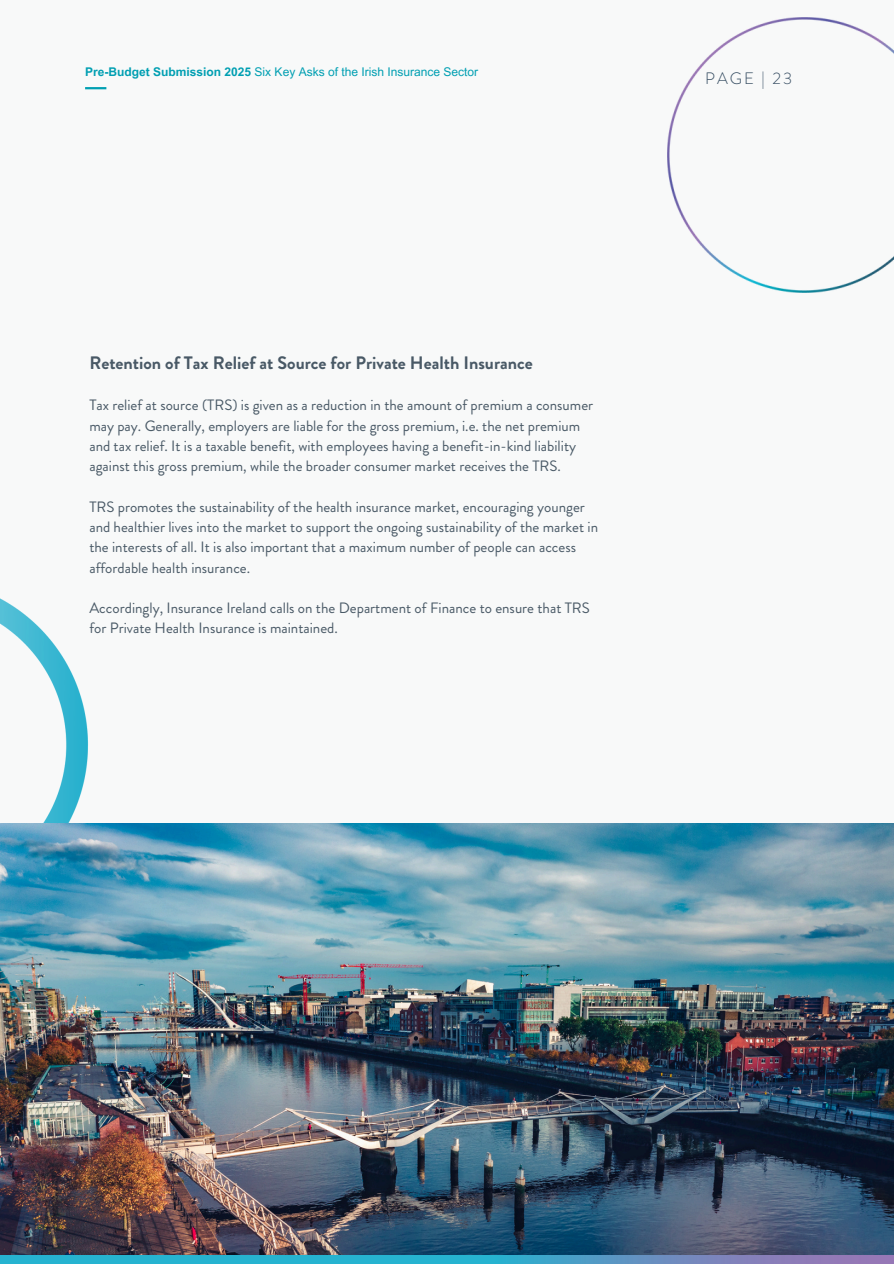
<style>
.page{position:relative;width:894px;height:1264px;background:#fff}
.page>*{position:absolute;margin:0;border:0;box-sizing:border-box;transform-origin:0 0}
.t1{font:700 18px "Brandon Grotesque";color:#495966}
.t2{font:300 16.5px "Brandon Grotesque";letter-spacing:.12em;color:#364d62}
.t3{font:15px/20.2px "Brandon Grotesque";color:#495966}
.t4{font:12px "Arial MT Pro";color:#009fb2}
.s1{font-weight:700}
</style>
<div class="page">
<div style="left:0;top:0;width:893px;height:1263px;background:#f8f9f9"></div>
<img style="left:667px;top:17px;width:226px;height:275px">
<hr style="left:85px;top:87px;width:21px;height:2px;background:#009fb2">
<img style="left:0;top:598px;width:88px;height:225px">
<img style="left:0;top:823px;width:893px;height:431px">
<img style="left:0;top:1254px;width:893px;height:9px">
<p class="t4" style="left:85px;top:67px;width:394px"><span class="s1">Pre-Budget Submission 2025</span> Six Key Asks of the Irish Insurance Sector</p>
<h2 class="t1" style="left:89px;top:350px;width:445px">Retention of Tax Relief at Source for Private Health Insurance</h2>
<h3 class="t3" style="left:89px;top:395px;width:505px">Tax relief at source (TRS) is given as a reduction in the amount of premium a consumer may pay. Generally, employers are liable for the gross premium, i.e. the net premium and tax relief. It is a taxable benefit, with employees having a benefit-in-kind liability against this gross premium, while the broader consumer market receives the TRS.</h3>
<h3 class="t3" style="left:89px;top:496px;width:510px">TRS promotes the sustainability of the health insurance market, encouraging younger and healthier lives into the market to support the ongoing sustainability of the market in the interests of all. It is also important that a maximum number of people can access affordable health insurance.</h3>
<h3 class="t3" style="left:89px;top:598px;width:502px">Accordingly, Insurance Ireland calls on the Department of Finance to ensure that TRS for Private Health Insurance is maintained.</h3>
<h1 class="t2" style="left:705px;top:67px;width:88px">PAGE | 23</h1>
</div>
